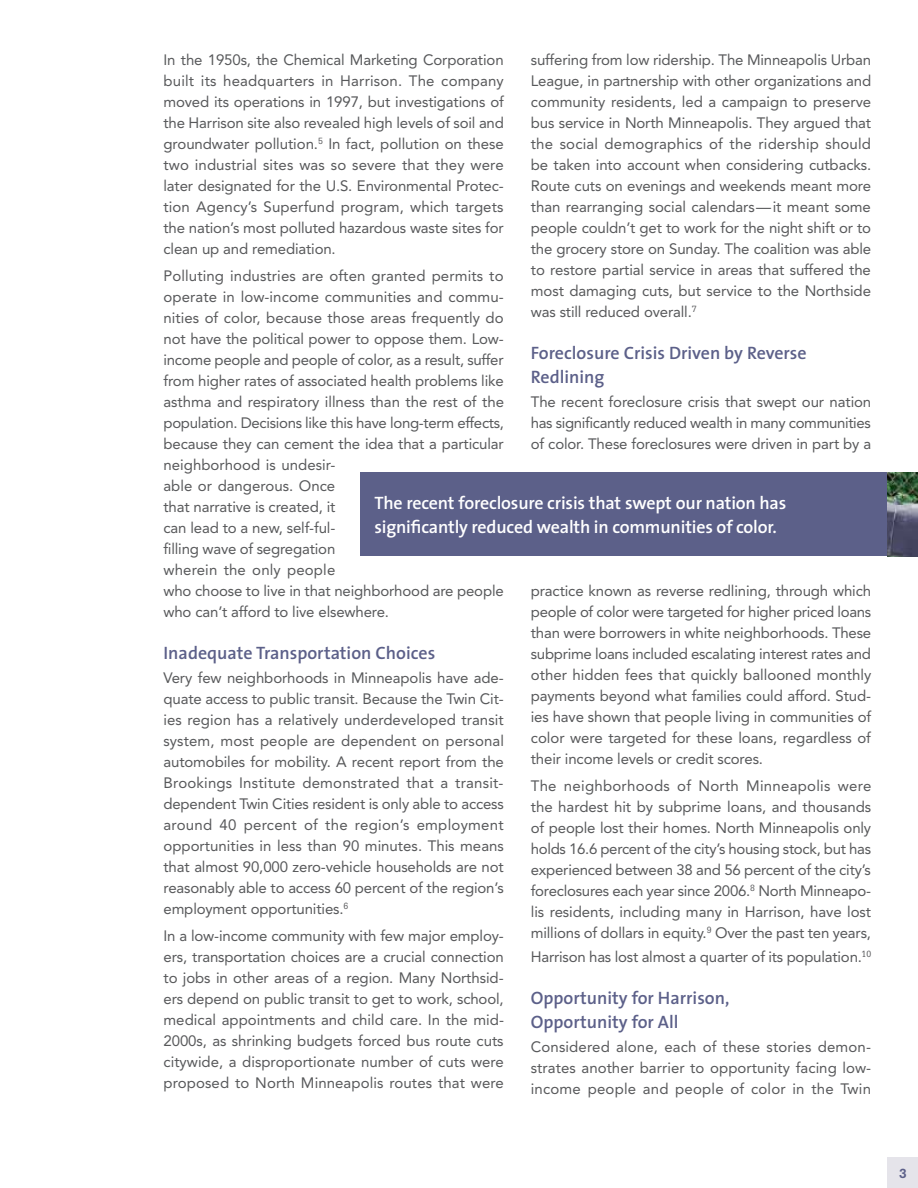
<style>
.page{position:relative;width:918px;height:1188px;background:#fff}
.page>*{position:absolute;margin:0;border:0;box-sizing:border-box;transform-origin:0 0}
.t1{font:600 18px/24px "The Sans";color:#5c6089}
.t2{font:600 18px/24px "The Sans";letter-spacing:-.01em;color:#fff}
.t3{font:15px/21px "Avenir";letter-spacing:-.01em;color:#58595b;text-align:justify}
.t4{font:700 13.5px "Akzidenz Grotesk";color:#5c6089}
</style>
<div class="page">
<div style="left:888px;top:1158px;width:30px;height:30px;background:#e5e4ea"></div>
<div style="left:361px;top:472px;width:557px;height:84px;background:#5c6089"></div>
<img style="left:888px;top:472px;width:30px;height:84px">
<p class="t3" style="left:531px;top:50px;width:342px">suffering from low ridership. The Minneapolis Urban League, in partnership with other organizations and community residents, led a campaign to preserve bus service in North Minneapolis. They argued that the social demographics of the ridership should be taken into account when considering cutbacks.<br>Route cuts on evenings and weekends meant more than rearranging social calendars—it meant some people couldn’t get to work for the night shift or to the grocery store on Sunday. The coalition was able to restore partial service in areas that suffered the most damaging cuts, but service to the Northside was still reduced overall.<sup>7</sup></p>
<p class="t1" style="left:531px;top:341px;width:277px">Foreclosure Crisis Driven by Reverse<br>Redlining</p>
<p class="t3" style="left:531px;top:392px;width:342px">The recent foreclosure crisis that swept our nation has significantly reduced wealth in many communities of color. These foreclosures were driven in part by a</p>
<p class="t3" style="left:163px;top:50px;width:342px">In the 1950s, the Chemical Marketing Corporation built its headquarters in Harrison. The company moved its operations in 1997, but investigations of the Harrison site also revealed high levels of soil and groundwater pollution.<sup>5</sup> In fact, pollution on these two industrial sites was so severe that they were later designated for the U.S. Environmental Protec&shy;tion Agency’s Superfund program, which targets the nation’s most polluted hazardous waste sites for clean up and remediation.</p>
<p class="t3" style="left:164px;top:266px;width:342px;text-align:left">Polluting industries are often granted permits to operate in low-income communities and commu&shy;nities of color, because those areas frequently do not have the political power to oppose them. Low&shy;income people and people of color, as a result, suffer from higher rates of associated health problems like asthma and respiratory illness than the rest of the population. Decisions like this have long-term effects, because they can cement the idea that a particular neighborhood is undesir-<br>able or dangerous. Once<br>that narrative is created, it<br>can lead to a new, self-ful-<br>filling wave of segregation<br>wherein the only people<br>who choose to live in that neighborhood are people who can’t afford to live elsewhere.</p>
<p class="t1" style="left:163px;top:641px;width:273px">Inadequate Transportation Choices</p>
<p class="t3" style="left:163px;top:668px;width:342px">Very few neighborhoods in Minneapolis have ade&shy;quate access to public transit. Because the Twin Cit&shy;ies region has a relatively underdeveloped transit system, most people are dependent on personal automobiles for mobility. A recent report from the Brookings Institute demonstrated that a transit&shy;dependent Twin Cities resident is only able to access around 40 percent of the region’s employment opportunities in less than 90 minutes. This means that almost 90,000 zero-vehicle households are not reasonably able to access 60 percent of the region’s employment opportunities.<sup>6</sup></p>
<p class="t3" style="left:163px;top:926px;width:342px">In a low-income community with few major employ&shy;ers, transportation choices are a crucial connection to jobs in other areas of a region. Many Northsid&shy;ers depend on public transit to get to work, school, medical appointments and child care. In the mid-2000s, as shrinking budgets forced bus route cuts citywide, a disproportionate number of cuts were proposed to North Minneapolis routes that were</p>
<p class="t2" style="left:374px;top:490px;width:414px">The recent foreclosure crisis that swept our nation has significantly reduced wealth in communities of color.</p>
<p class="t3" style="left:531px;top:581px;width:342px">practice known as reverse redlining, through which people of color were targeted for higher priced loans than were borrowers in white neighborhoods. These subprime loans included escalating interest rates and other hidden fees that quickly ballooned monthly payments beyond what families could afford. Stud&shy;ies have shown that people living in communities of color were targeted for these loans, regardless of their income levels or credit scores.</p>
<p class="t3" style="left:531px;top:776px;width:342px">The neighborhoods of North Minneapolis were the hardest hit by subprime loans, and thousands of people lost their homes. North Minneapolis only holds 16.6 percent of the city’s housing stock, but has experienced between 38 and 56 percent of the city’s foreclosures each year since 2006.<sup>8</sup> North Minneapo&shy;lis residents, including many in Harrison, have lost millions of dollars in equity.<sup>9</sup> Over the past ten years,</p>
<p class="t3" style="left:531px;top:947px;width:342px">Harrison has lost almost a quarter of its population.<sup>10</sup></p>
<p class="t1" style="left:531px;top:986px;width:200px">Opportunity for Harrison,<br>Opportunity for All</p>
<p class="t3" style="left:531px;top:1037px;width:342px">Considered alone, each of these stories demon&shy;strates another barrier to opportunity facing low&shy;income people and people of color in the Twin</p>
<p class="t4" style="left:899px;top:1165px;width:9px">3</p>
</div>
